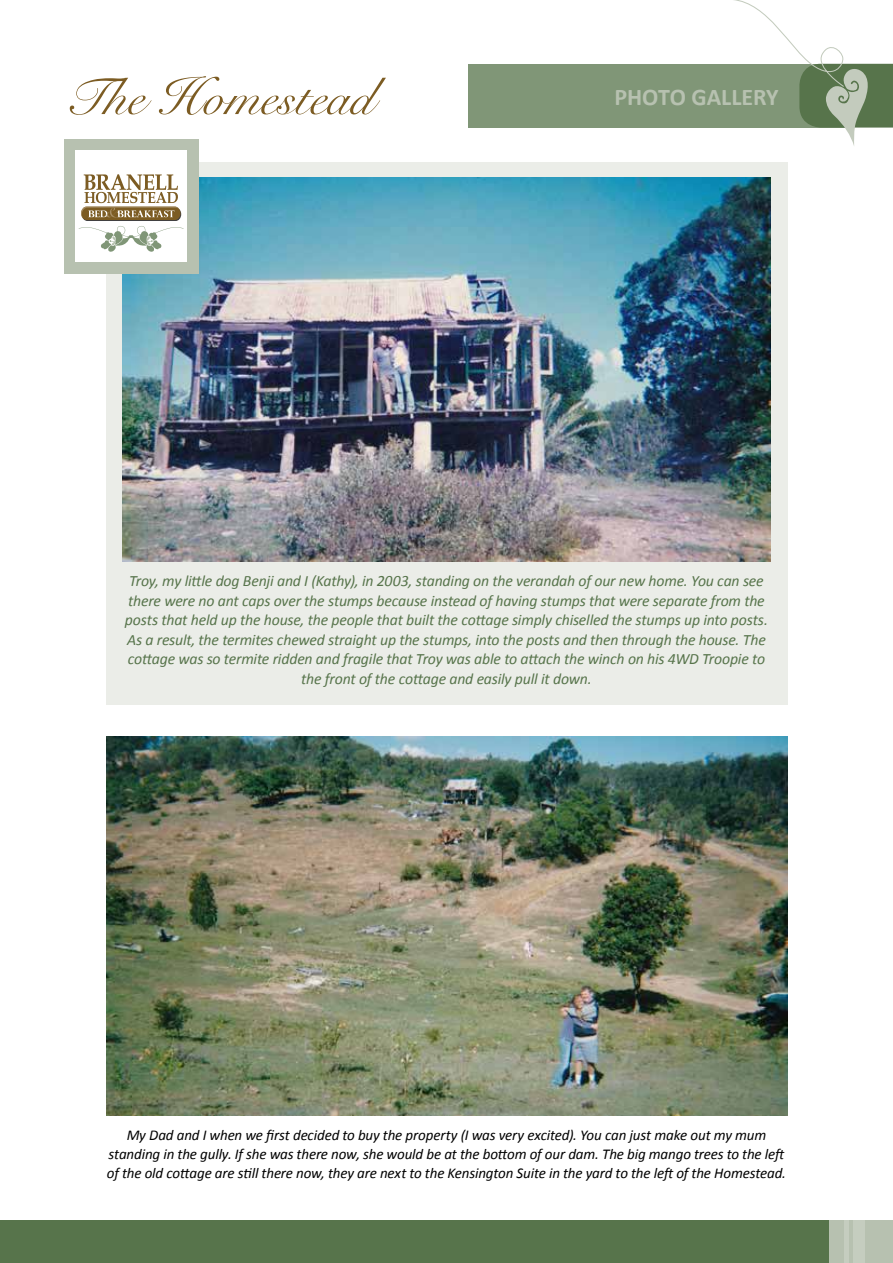
<style>
.page{position:relative;width:893px;height:1263px;background:#fff}
.page>*{position:absolute;margin:0;border:0;box-sizing:border-box;transform-origin:0 0}
.t1{font:52.5px "Snell Roundhand";letter-spacing:-.005em;color:#7c5c23}
.t2{font:700 24px "Calibri";letter-spacing:-.005em;color:#b7c1b0}
.t3{font:italic 15.75px/19.5px "Calibri";letter-spacing:-.01em;color:#57744b;text-align:center}
.t4{font:italic 15px/19.2px "Calibri";letter-spacing:-.01em;color:#000;text-align:center}
</style>
<div class="page">
<div style="left:0;top:1220px;width:829px;height:43px;background:#57744b"></div>
<div style="left:829px;top:1220px;width:64px;height:43px;background:#b7c1b0"></div>
<hr style="left:844px;top:1220px;width:4px;height:43px;background:#c5cdbf">
<div style="left:853px;top:1220px;width:12px;height:43px;background:#c5cdbf"></div>
<div style="left:107px;top:162px;width:681px;height:543px;background:#ebede8"></div>
<div style="left:468px;top:64px;width:380px;height:64px;background:#809677"></div>
<svg style="left:734px;top:0;width:159px;height:146px"></svg>
<img style="left:122px;top:177px;width:649px;height:384px">
<img style="left:107px;top:737px;width:681px;height:378px">
<div style="left:64px;top:139px;width:134px;height:135px;background:#b7c1b0"></div>
<div style="left:75px;top:151px;width:112px;height:111px;background:#fff"></div>
<svg style="left:79px;top:174px;width:105px;height:78px"></svg>
<h1 class="t1" style="left:64px;top:67px;width:311px">The Homestead</h1>
<h2 class="t2" style="left:614px;top:82px;width:166px">PHOTO GALLERY</h2>
<p class="t3" style="left:125px;top:570px;width:645px">Troy, my little dog Benji and I (Kathy), in 2003, standing on the verandah of our new home. You can see there were no ant caps over the stumps because instead of having stumps that were separate from the posts that held up the house, the people that built the cottage simply chiselled the stumps up into posts.<br>As a result, the termites chewed straight up the stumps, into the posts and then through the house. The cottage was so termite ridden and fragile that Troy was able to attach the winch on his 4WD Troopie to the front of the cottage and easily pull it down.</p>
<p class="t4" style="left:107px;top:1124px;width:681px">My Dad and I when we first decided to buy the property (I was very excited). You can just make out my mum standing in the gully. If she was there now, she would be at the bottom of our dam. The big mango trees to the left of the old cottage are still there now, they are next to the Kensington Suite in the yard to the left of the Homestead.</p>
</div>
